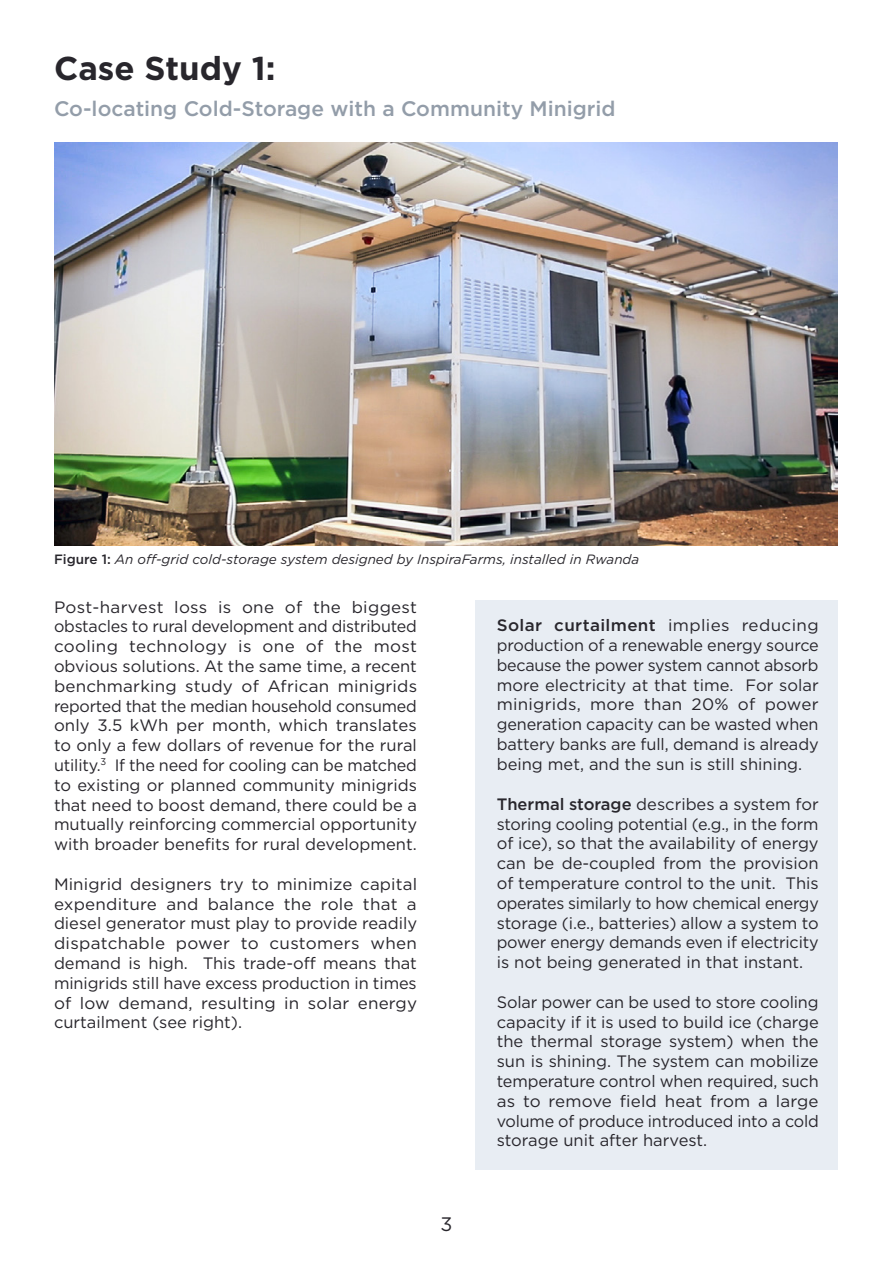
<style>
.page{position:relative;width:893px;height:1263px;background:#fff}
.page>*{position:absolute;margin:0;border:0;box-sizing:border-box;transform-origin:0 0}
.t1{font:700 33px "Gotham HTF";color:#28262c}
.t2{font:500 21px "Gotham HTF";color:#939da9}
.t3{font:19.5px "Gotham HTF";color:#28262c}
.t4{font:16.5px/19.8px "Gotham HTF";color:#28262c;text-align:justify}
.t5{font:italic 13.5px "Gotham HTF";color:#28262c}
.s1{font-weight:500;font-style:normal}
.s2{font-weight:500}
</style>
<div class="page">
<div style="left:475px;top:600px;width:363px;height:569px;background:#e8edf3"></div>
<img style="left:54px;top:143px;width:784px;height:402px">
<h1 class="t1" style="left:54px;top:49px;width:223px">Case Study 1:</h1>
<p class="t2" style="left:54px;top:97px;width:563px">Co-locating Cold-Storage with a Community Minigrid</p>
<p class="t5" style="left:54px;top:552px;width:587px"><span class="s1">Figure 1:</span> An off-grid cold-storage system designed by InspiraFarms, installed in Rwanda</p>
<p class="t4" style="left:54px;top:597px;width:365px">Post-harvest loss is one of the biggest obstacles to rural development and distributed cooling technology is one of the most obvious solutions. At the same time, a recent benchmarking study of African minigrids reported that the median household consumed only 3.5 kWh per month, which translates to only a few dollars of revenue for the rural utility.<sup>3</sup> If the need for cooling can be matched to existing or planned community minigrids that need to boost demand, there could be a mutually reinforcing commercial opportunity with broader benefits for rural development.</p>
<p class="t4" style="left:54px;top:874px;width:365px">Minigrid designers try to minimize capital expenditure and balance the role that a diesel generator must play to provide readily dispatchable power to customers when demand is high. This trade-off means that minigrids still have excess production in times of low demand, resulting in solar energy curtailment (see right).</p>
<p class="t3" style="left:441px;top:1213px;width:13px">3</p>
<p class="t4" style="left:497px;top:615px;width:324px"><span class="s2">Solar curtailment</span> implies reducing production of a renewable energy source because the power system cannot absorb more electricity at that time. For solar minigrids, more than 20% of power generation capacity can be wasted when battery banks are full, demand is already being met, and the sun is still shining.</p>
<p class="t4" style="left:497px;top:794px;width:324px"><span class="s2">Thermal storage</span> describes a system for storing cooling potential (e.g., in the form of ice), so that the availability of energy can be de-coupled from the provision of temperature control to the unit. This operates similarly to how chemical energy storage (i.e., batteries) allow a system to power energy demands even if electricity is not being generated in that instant.</p>
<p class="t4" style="left:497px;top:992px;width:324px">Solar power can be used to store cooling capacity if it is used to build ice (charge the thermal storage system) when the sun is shining. The system can mobilize temperature control when required, such as to remove field heat from a large volume of produce introduced into a cold storage unit after harvest.</p>
</div>
